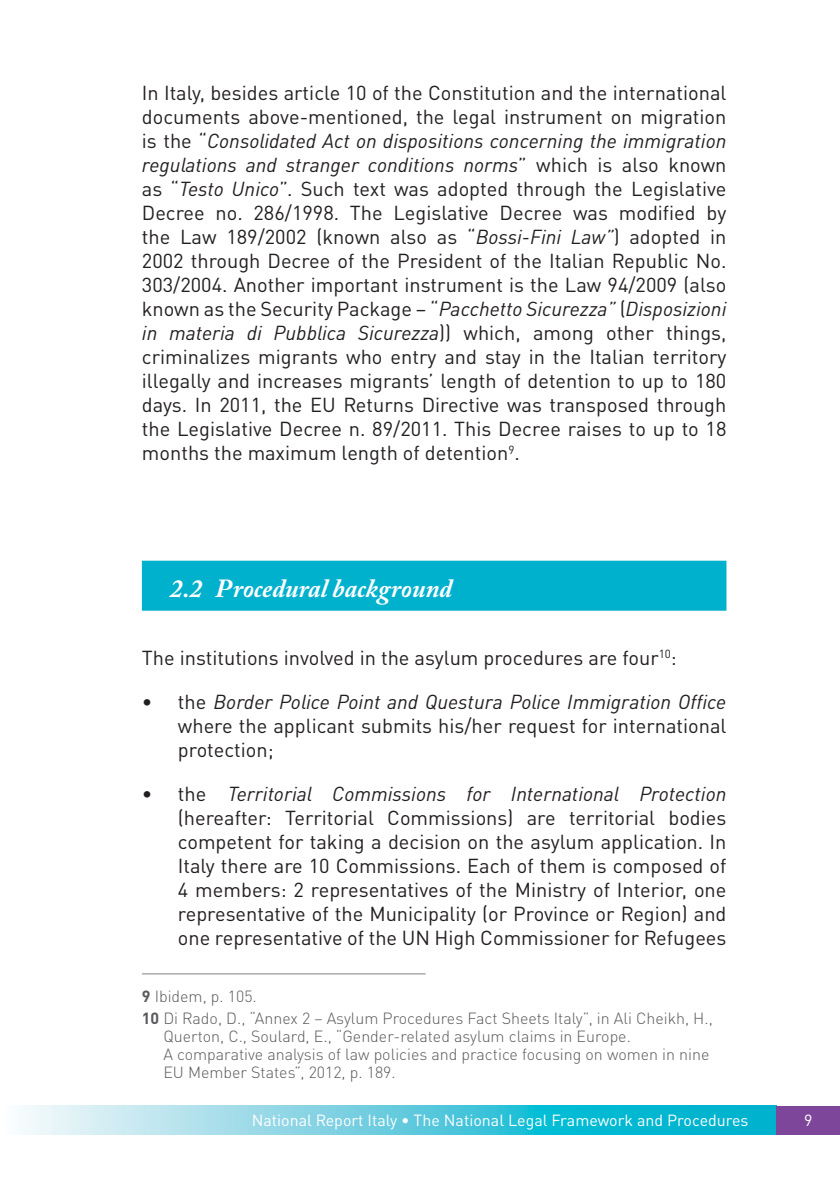
<style>
.page{position:relative;width:840px;height:1191px;background:#fff}
.page>*{position:absolute;margin:0;border:0;box-sizing:border-box;transform-origin:0 0}
.t1{font:italic 700 26px "Adobe Caslon Pro";color:#fff}
.t2{font:20px/24px "DIN Pro";color:#231f20;text-align:justify}
.t3{font:300 16px/18px "DIN Pro";color:#58595b}
.t4{font:16px "DIN Pro";color:#fff}
.s1{font-style:italic}
.s2{font-weight:700}
</style>
<div class="page">
<svg style="left:22px;top:1106px;width:754px;height:28px;background:#61cedf"></svg>
<div style="left:776px;top:1106px;width:63px;height:28px;background:#7e469b"></div>
<div style="left:142px;top:560px;width:584px;height:50px;background:#00b1cd"></div>
<hr style="left:142px;top:973px;width:283px;height:1px;background:#808285">
<p class="t2" style="left:142px;top:79px;width:585px">In Italy, besides article 10 of the Constitution and the international documents above-mentioned, the legal instrument on migration is the “<span class="s1">Consolidated Act on dispositions concerning the immigration regulations and stranger conditions norms</span>” which is also known as “<span class="s1">Testo Unico</span>”. Such text was adopted through the Legislative Decree no. 286/1998. The Legislative Decree was modified by the Law 189/2002 (known also as “<span class="s1">Bossi-Fini Law”</span>) adopted in 2002 through Decree of the President of the Italian Republic No.<br>303/2004. Another important instrument is the Law 94/2009 (also known as the Security Package – “<span class="s1">Pacchetto Sicurezza”</span> (<span class="s1">Disposizioni in materia di Pubblica Sicurezza</span>)) which, among other things, criminalizes migrants who entry and stay in the Italian territory illegally and increases migrants’ length of detention to up to 180 days. In 2011, the EU Returns Directive was transposed through the Legislative Decree n. 89/2011. This Decree raises to up to 18 months the maximum length of detention<sup>9</sup>.</p>
<h1 class="t1" style="left:170px;top:572px;width:283px">2.2 Procedural background</h1>
<p class="t2" style="left:142px;top:643px;width:536px">The institutions involved in the asylum procedures are four<sup>10</sup>:</p>
<p class="t2" style="left:178px;top:687px;width:549px;text-indent:-36px">• the <span class="s1">Border Police Point and Questura Police Immigration Office </span>where the applicant submits his/her request for international protection;</p>
<p class="t2" style="left:178px;top:779px;width:549px;text-indent:-36px">• the <span class="s1">Territorial Commissions for International Protection </span>(hereafter: Territorial Commissions) are territorial bodies competent for taking a decision on the asylum application. In Italy there are 10 Commissions. Each of them is composed of 4 members: 2 representatives of the Ministry of Interior, one representative of the Municipality (or Province or Region) and one representative of the UN High Commissioner for Refugees</p>
<p class="t3" style="left:142px;top:984px;width:572px;line-height:21.2px"><span class="s2">9</span> Ibidem, p. 105.<br><span class="s2">10</span> Di Rado, D., “Annex 2 – Asylum Procedures Fact Sheets Italy”, in Ali Cheikh, H.,</p>
<p class="t3" style="left:163px;top:1025px;width:547px">Querton, C., Soulard, E., “Gender-related asylum claims in Europe.<br>A comparative analysis of law policies and practice focusing on women in nine<br>EU Member States”, 2012, p. 189.</p>
<p class="t4" style="left:251px;top:1107px;width:498px">National Report Italy • The National Legal Framework and Procedures</p>
<p class="t4" style="left:803px;top:1107px;width:10px">9</p>
</div>
